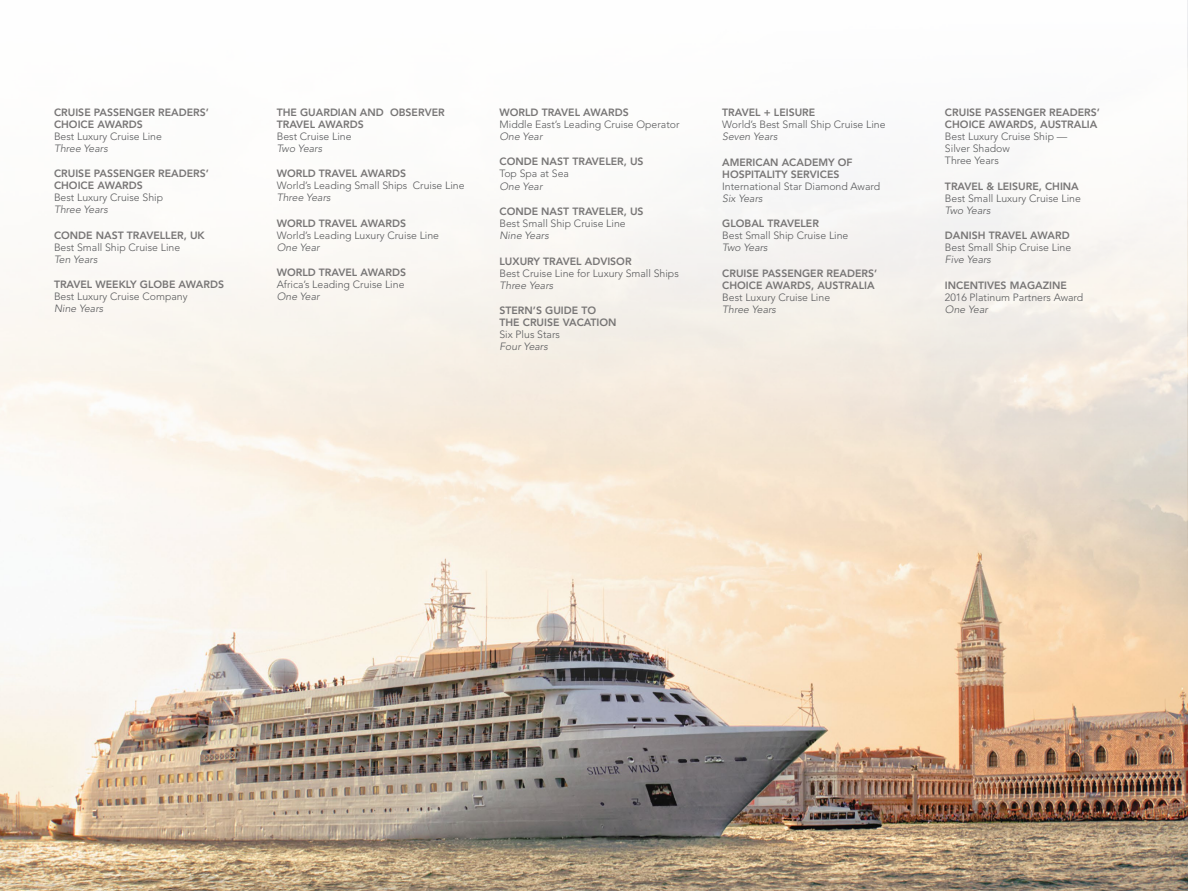
<style>
.page{position:relative;width:1188px;height:891px;background:#fff}
.page>*{position:absolute;margin:0;border:0;box-sizing:border-box;transform-origin:0 0}
.t1{font:300 10.5px/12px "Avenir LT Std";color:#58595b}
.t2{font:800 10.5px/12px "Avenir LT Std";color:#777575}
.t3{font:italic 300 10.5px "Avenir LT Std";color:#58595b}
</style>
<div class="page">
<img style="left:0;top:584px;width:1187px;height:307px">
<svg style="left:0;top:198px;width:1187px;height:386px"></svg>
<p class="t2" style="left:54px;top:106px;width:156px">CRUISE PASSENGER READERS’<br>CHOICE AWARDS</p>
<p class="t1" style="left:54px;top:130px;width:109px">Best Luxury Cruise Line</p>
<p class="t3" style="left:54px;top:142px;width:55px">Three Years</p>
<p class="t2" style="left:54px;top:168px;width:156px">CRUISE PASSENGER READERS’<br>CHOICE AWARDS</p>
<p class="t1" style="left:54px;top:192px;width:111px">Best Luxury Cruise Ship</p>
<p class="t3" style="left:54px;top:204px;width:55px">Three Years</p>
<p class="t2" style="left:54px;top:229px;width:152px">CONDE NAST TRAVELLER, UK</p>
<p class="t1" style="left:54px;top:241px;width:128px">Best Small Ship Cruise Line</p>
<p class="t3" style="left:54px;top:253px;width:45px">Ten Years</p>
<p class="t2" style="left:54px;top:279px;width:172px">TRAVEL WEEKLY GLOBE AWARDS</p>
<p class="t1" style="left:54px;top:291px;width:135px">Best Luxury Cruise Company</p>
<p class="t3" style="left:54px;top:303px;width:51px">Nine Years</p>
<p class="t2" style="left:277px;top:106px;width:169px">THE GUARDIAN AND OBSERVER<br>TRAVEL AWARDS</p>
<p class="t1" style="left:277px;top:130px;width:76px">Best Cruise Line</p>
<p class="t3" style="left:277px;top:142px;width:47px">Two Years</p>
<p class="t2" style="left:277px;top:168px;width:131px">WORLD TRAVEL AWARDS</p>
<p class="t1" style="left:277px;top:180px;width:189px">World’s Leading Small Ships Cruise Line</p>
<p class="t3" style="left:277px;top:192px;width:55px">Three Years</p>
<p class="t2" style="left:277px;top:217px;width:131px">WORLD TRAVEL AWARDS</p>
<p class="t1" style="left:277px;top:229px;width:164px">World’s Leading Luxury Cruise Line</p>
<p class="t3" style="left:277px;top:241px;width:45px">One Year</p>
<p class="t2" style="left:277px;top:267px;width:131px">WORLD TRAVEL AWARDS</p>
<p class="t1" style="left:277px;top:279px;width:129px">Africa’s Leading Cruise Line</p>
<p class="t3" style="left:277px;top:291px;width:45px">One Year</p>
<p class="t2" style="left:499px;top:106px;width:131px">WORLD TRAVEL AWARDS</p>
<p class="t1" style="left:499px;top:118px;width:182px">Middle East’s Leading Cruise Operator</p>
<p class="t3" style="left:499px;top:130px;width:45px">One Year</p>
<p class="t2" style="left:499px;top:156px;width:146px">CONDE NAST TRAVELER, US</p>
<p class="t1" style="left:499px;top:168px;width:71px">Top Spa at Sea</p>
<p class="t3" style="left:499px;top:180px;width:45px">One Year</p>
<p class="t2" style="left:499px;top:205px;width:146px">CONDE NAST TRAVELER, US</p>
<p class="t1" style="left:499px;top:217px;width:128px">Best Small Ship Cruise Line</p>
<p class="t3" style="left:499px;top:229px;width:51px">Nine Years</p>
<p class="t2" style="left:499px;top:255px;width:134px">LUXURY TRAVEL ADVISOR</p>
<p class="t1" style="left:499px;top:267px;width:181px">Best Cruise Line for Luxury Small Ships</p>
<p class="t3" style="left:499px;top:279px;width:55px">Three Years</p>
<p class="t2" style="left:499px;top:304px;width:119px">STERN’S GUIDE TO<br>THE CRUISE VACATION</p>
<p class="t1" style="left:499px;top:328px;width:62px">Six Plus Stars</p>
<p class="t3" style="left:499px;top:340px;width:50px">Four Years</p>
<p class="t2" style="left:722px;top:106px;width:95px">TRAVEL + LEISURE</p>
<p class="t1" style="left:722px;top:118px;width:165px">World’s Best Small Ship Cruise Line</p>
<p class="t3" style="left:722px;top:130px;width:57px">Seven Years</p>
<p class="t2" style="left:722px;top:156px;width:132px">AMERICAN ACADEMY OF<br>HOSPITALITY SERVICES</p>
<p class="t1" style="left:722px;top:180px;width:159px">International Star Diamond Award</p>
<p class="t3" style="left:722px;top:192px;width:42px">Six Years</p>
<p class="t2" style="left:722px;top:217px;width:98px">GLOBAL TRAVELER</p>
<p class="t1" style="left:722px;top:229px;width:128px">Best Small Ship Cruise Line</p>
<p class="t3" style="left:722px;top:241px;width:47px">Two Years</p>
<p class="t2" style="left:722px;top:267px;width:156px">CRUISE PASSENGER READERS’<br>CHOICE AWARDS, AUSTRALIA</p>
<p class="t1" style="left:722px;top:291px;width:109px">Best Luxury Cruise Line</p>
<p class="t3" style="left:722px;top:303px;width:55px">Three Years</p>
<p class="t2" style="left:945px;top:106px;width:156px">CRUISE PASSENGER READERS’<br>CHOICE AWARDS, AUSTRALIA</p>
<p class="t1" style="left:945px;top:130px;width:124px">Best Luxury Cruise Ship —<br>Silver Shadow<br>Three Years</p>
<p class="t2" style="left:945px;top:180px;width:135px">TRAVEL &amp; LEISURE, CHINA</p>
<p class="t1" style="left:945px;top:192px;width:137px">Best Small Luxury Cruise Line</p>
<p class="t3" style="left:945px;top:204px;width:47px">Two Years</p>
<p class="t2" style="left:945px;top:229px;width:126px">DANISH TRAVEL AWARD</p>
<p class="t1" style="left:945px;top:241px;width:128px">Best Small Ship Cruise Line</p>
<p class="t3" style="left:945px;top:253px;width:48px">Five Years</p>
<p class="t2" style="left:945px;top:279px;width:123px">INCENTIVES MAGAZINE</p>
<p class="t1" style="left:945px;top:291px;width:140px">2016 Platinum Partners Award</p>
<p class="t3" style="left:945px;top:303px;width:45px">One Year</p>
</div>
